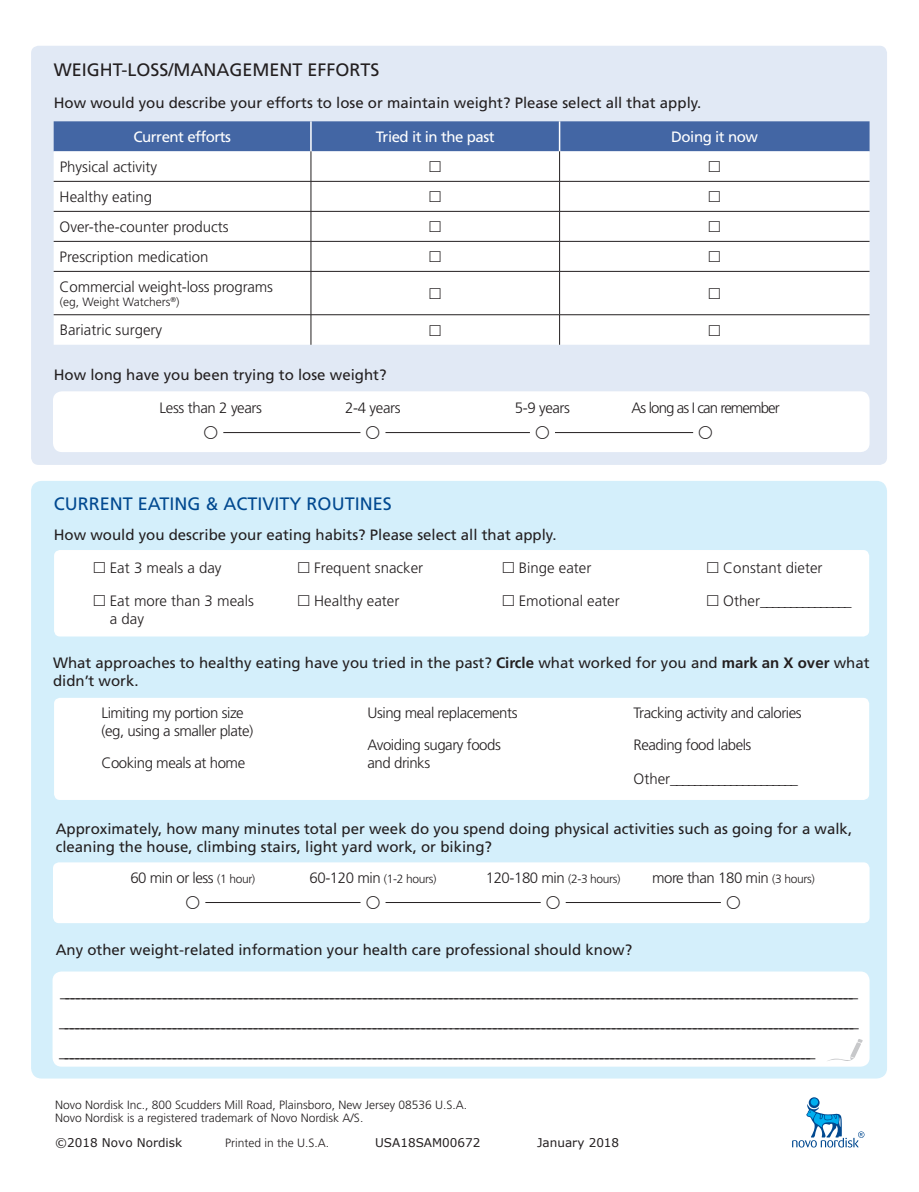
<style>
.page{position:relative;width:919px;height:1192px;background:#fff}
.page>*{position:absolute;margin:0;border:0;box-sizing:border-box;transform-origin:0 0}
.t1{font:18px/30px "Frutiger LT Std";color:#231f20;text-align:justify}
.t2{font:18px "Frutiger LT Std";color:#014990}
.t3{font:15px/18px "Frutiger LT Std";color:#231f20}
.t4{font:300 15px/31.5px "Frutiger LT Std";letter-spacing:-.02em;color:#231f20}
.t5{font:300 15px/29.8px "Frutiger LT Std";color:#231f20}
.t6{font:15px "Frutiger LT Std";letter-spacing:-.03em;color:#fff}
.t7{font:300 15px "Frutiger LT Std";letter-spacing:-.06em;color:#231f20}
.t8{font:300 12px/12.8px "Frutiger LT Std";color:#231f20}
.t9{font:12px "Verdana";color:#231f20}
.s1{font-weight:700}
.s2{font-size:12px}
.s3{font-size:15px}
</style>
<div class="page">
<div style="left:31px;top:481px;width:855px;height:597px;background:#d4effb;border-radius:10px"></div>
<div style="left:52px;top:971px;width:817px;height:95px;background:#fff;border-radius:9px"></div>
<div style="left:54px;top:550px;width:814px;height:86px;background:#fff;border-radius:6px"></div>
<div style="left:31px;top:46px;width:855px;height:419px;background:#e1e9f5;border-radius:8px"></div>
<div style="left:54px;top:121px;width:815px;height:30px;background:#4366a4"></div>
<div style="left:54px;top:151px;width:815px;height:194px;background:#fff"></div>
<hr style="left:54px;top:181px;width:257px;height:1px;background:#231f20">
<hr style="left:311px;top:181px;width:248px;height:1px;background:#231f20">
<hr style="left:559px;top:181px;width:310px;height:1px;background:#231f20">
<hr style="left:54px;top:211px;width:257px;height:1px;background:#231f20">
<hr style="left:311px;top:211px;width:248px;height:1px;background:#231f20">
<hr style="left:559px;top:211px;width:310px;height:1px;background:#231f20">
<hr style="left:54px;top:241px;width:257px;height:1px;background:#231f20">
<hr style="left:311px;top:241px;width:248px;height:1px;background:#231f20">
<hr style="left:559px;top:241px;width:310px;height:1px;background:#231f20">
<hr style="left:54px;top:271px;width:257px;height:1px;background:#231f20">
<hr style="left:311px;top:271px;width:248px;height:1px;background:#231f20">
<hr style="left:559px;top:271px;width:310px;height:1px;background:#231f20">
<hr style="left:54px;top:314px;width:257px;height:1px;background:#231f20">
<hr style="left:311px;top:314px;width:248px;height:1px;background:#231f20">
<hr style="left:559px;top:314px;width:310px;height:1px;background:#231f20">
<hr style="left:310px;top:121px;width:1px;height:30px;background:#fff">
<hr style="left:558px;top:121px;width:2px;height:30px;background:#fff">
<hr style="left:310px;top:151px;width:1px;height:30px;background:#231f20">
<hr style="left:559px;top:151px;width:1px;height:30px;background:#231f20">
<hr style="left:310px;top:181px;width:1px;height:30px;background:#231f20">
<hr style="left:559px;top:181px;width:1px;height:30px;background:#231f20">
<hr style="left:310px;top:211px;width:1px;height:30px;background:#231f20">
<hr style="left:559px;top:211px;width:1px;height:30px;background:#231f20">
<hr style="left:310px;top:241px;width:1px;height:30px;background:#231f20">
<hr style="left:559px;top:241px;width:1px;height:30px;background:#231f20">
<hr style="left:310px;top:271px;width:1px;height:43px;background:#231f20">
<hr style="left:559px;top:271px;width:1px;height:43px;background:#231f20">
<hr style="left:310px;top:315px;width:1px;height:30px;background:#231f20">
<hr style="left:559px;top:315px;width:1px;height:30px;background:#231f20">
<div style="left:53px;top:391px;width:816px;height:61px;background:#fff;border-radius:9px"></div>
<hr style="left:212px;top:432px;width:498px;height:1px;background:#231f20">
<div style="left:53px;top:862px;width:816px;height:61px;background:#fff;border-radius:6px"></div>
<div style="left:54px;top:698px;width:814px;height:102px;background:#fff;border-radius:6px"></div>
<hr style="left:193px;top:902px;width:540px;height:1px;background:#231f20">
<svg style="left:827px;top:1039px;width:35px;height:22px"></svg>
<svg style="left:808px;top:1097px;width:11px;height:11px"></svg>
<div style="left:810px;top:1098px;width:7px;height:7px;background:#00aeef;border-radius:50%"></div>
<svg style="left:792px;top:1104px;width:72px;height:43px"></svg>
<svg style="left:429px;top:161px;width:11px;height:11px"></svg>
<svg style="left:708px;top:161px;width:11px;height:11px"></svg>
<svg style="left:429px;top:191px;width:11px;height:11px"></svg>
<svg style="left:708px;top:191px;width:11px;height:11px"></svg>
<svg style="left:429px;top:221px;width:11px;height:11px"></svg>
<svg style="left:708px;top:221px;width:11px;height:11px"></svg>
<svg style="left:429px;top:251px;width:11px;height:11px"></svg>
<svg style="left:708px;top:251px;width:11px;height:11px"></svg>
<svg style="left:429px;top:288px;width:11px;height:11px"></svg>
<svg style="left:708px;top:288px;width:11px;height:11px"></svg>
<svg style="left:429px;top:324px;width:11px;height:11px"></svg>
<svg style="left:708px;top:324px;width:11px;height:11px"></svg>
<svg style="left:212px;top:432px;width:50px;height:2px"></svg>
<svg style="left:345px;top:432px;width:56px;height:2px"></svg>
<svg style="left:515px;top:432px;width:55px;height:2px"></svg>
<svg style="left:630px;top:432px;width:80px;height:2px"></svg>
<p class="t1" style="left:54px;top:55px;width:327px">WEIGHT-LOSS/MANAGEMENT EFFORTS</p>
<p class="t3" style="left:54px;top:94px;width:649px">How would you describe your efforts to lose or maintain weight? Please select all that apply.</p>
<p class="t6" style="left:133px;top:128px;width:99px">Current efforts</p>
<p class="t6" style="left:375px;top:128px;width:120px">Tried it in the past</p>
<p class="t6" style="left:671px;top:128px;width:88px">Doing it now</p>
<p class="t5" style="left:60px;top:152px;width:215px">Physical activity<br>Healthy eating<br>Over-the-counter products<br>Prescription medication<br>Commercial weight-loss programs</p>
<p class="t8" style="left:60px;top:295px;width:121px">(eg, Weight Watchers<sup>®</sup>)</p>
<p class="t5" style="left:60px;top:315px;width:104px">Bariatric surgery</p>
<p class="t3" style="left:54px;top:366px;width:334px">How long have you been trying to lose weight?</p>
<p class="t4" style="left:159px;top:392px;width:104px">Less than 2 years</p>
<p class="t4" style="left:345px;top:392px;width:57px">2-4 years</p>
<p class="t4" style="left:514px;top:392px;width:57px">5-9 years</p>
<p class="t7" style="left:631px;top:399px;width:150px">As long as I can remember</p>
<p class="t2" style="left:54px;top:493px;width:339px">CURRENT EATING &amp; ACTIVITY ROUTINES</p>
<p class="t3" style="left:54px;top:525px;width:504px">How would you describe your eating habits? Please select all that apply.</p>
<p class="t5" style="left:110px;top:553px;width:113px">Eat 3 meals a day</p>
<p class="t5" style="left:110px;top:592px;width:145px;line-height:18px">Eat more than 3 meals a day</p>
<p class="t5" style="left:314px;top:553px;width:110px">Frequent snacker</p>
<p class="t5" style="left:314px;top:586px;width:86px">Healthy eater</p>
<p class="t5" style="left:518px;top:553px;width:74px">Binge eater</p>
<p class="t5" style="left:518px;top:586px;width:102px">Emotional eater</p>
<p class="t5" style="left:723px;top:553px;width:101px">Constant dieter</p>
<p class="t4" style="left:723px;top:585px;width:130px">Other_______________</p>
<p class="t3" style="left:53px;top:654px;width:817px">What approaches to healthy eating have you tried in the past? <span class="s1">Circle</span> what worked for you and <span class="s1">mark an X over</span> what didn’t work.</p>
<p class="t4" style="left:101px;top:704px;width:153px;line-height:18px">Limiting my portion size (eg, using a smaller plate)</p>
<p class="t4" style="left:101px;top:747px;width:145px">Cooking meals at home</p>
<p class="t4" style="left:367px;top:697px;width:151px">Using meal replacements<br>Avoiding sugary foods</p>
<p class="t4" style="left:367px;top:747px;width:64px">and drinks</p>
<p class="t4" style="left:633px;top:697px;width:170px">Tracking activity and calories<br>Reading food labels</p>
<p class="t4" style="left:633px;top:763px;width:166px">Other_____________________</p>
<p class="t3" style="left:56px;top:819px;width:797px">Approximately, how many minutes total per week do you spend doing physical activities such as going for a walk, cleaning the house, climbing stairs, light yard work, or biking?</p>
<p class="t4" style="left:130px;top:862px;width:126px">60 min or less <span class="s2">(1 hour)</span></p>
<p class="t8" style="left:309px;top:873px;width:128px"><span class="s3">60-120 min</span> (1-2 hours)</p>
<p class="t4" style="left:485px;top:862px;width:136px">120-180 min <span class="s2">(2-3 hours)</span></p>
<p class="t4" style="left:651px;top:862px;width:164px">more than 180 min <span class="s2">(3 hours)</span></p>
<p class="t3" style="left:56px;top:941px;width:577px">Any other weight-related information your health care professional should know?</p>
<p class="t1" style="left:59px;top:976px;width:800px">___________________________________________________________________________________________________________________________________________________ ___________________________________________________________________________________________________________________________________________________ ___________________________________________________________________________________________________________________________________________</p>
<p class="t8" style="left:55px;top:1098px;width:413px">Novo Nordisk Inc., 800 Scudders Mill Road, Plainsboro, New Jersey 08536 U.S.A.<br>Novo Nordisk is a registered trademark of Novo Nordisk A/S.</p>
<p class="t9" style="left:55px;top:1134px;width:128px">©2018 Novo Nordisk</p>
<p class="t8" style="left:225px;top:1137px;width:106px">Printed in the U.S.A.</p>
<p class="t9" style="left:537px;top:1134px;width:84px">January 2018</p>
</div>
